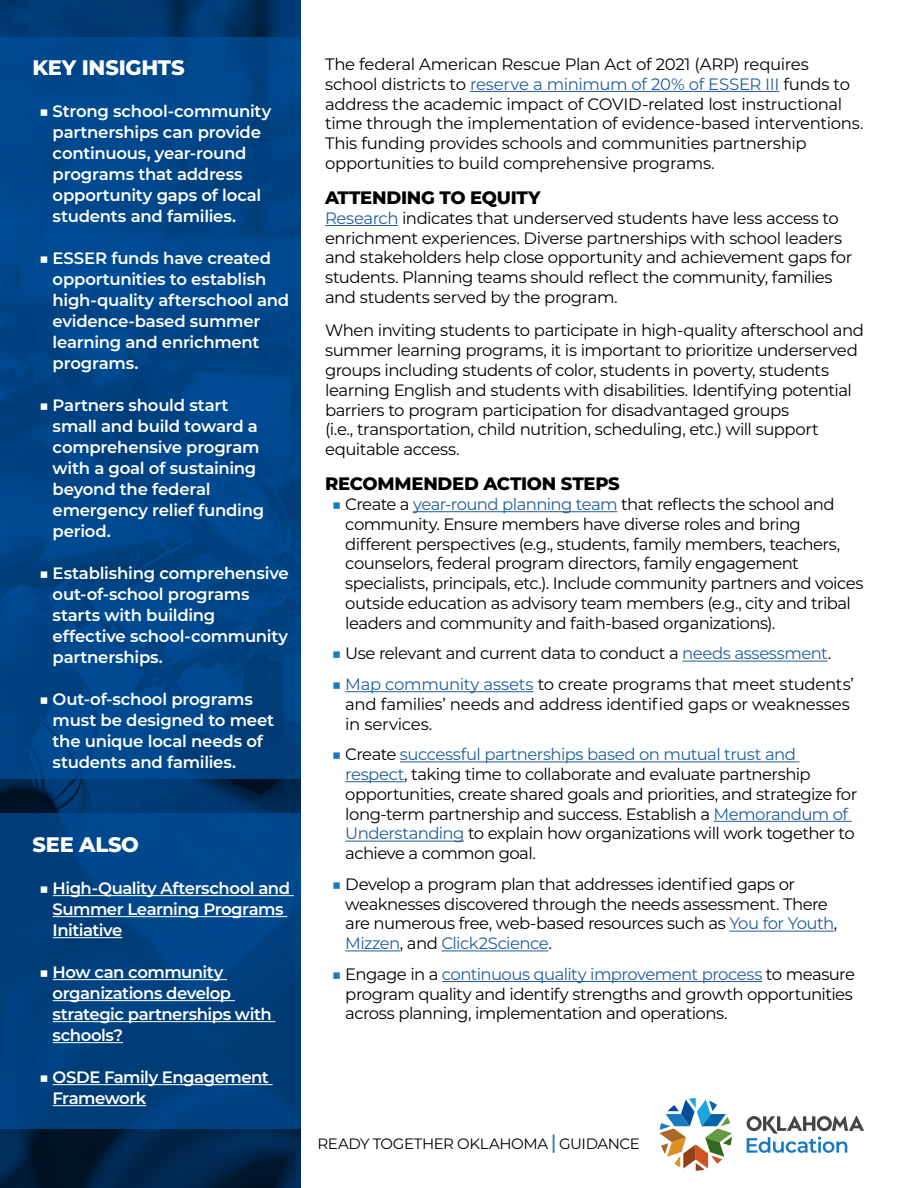
<style>
.page{position:relative;width:918px;height:1188px;background:#fff}
.page>*{position:absolute;margin:0;border:0;box-sizing:border-box;transform-origin:0 0}
.t1{font:800 21px "Montserrat";letter-spacing:-.01em;color:#fff}
.t2{font:800 18px "Montserrat";letter-spacing:-.015em;color:#000}
.Blue_Bullets_Black_t{font:16.5px/19.8px "Montserrat";letter-spacing:-.03em;color:#000}
.Bullets{font:600 16.5px/21px "Montserrat";letter-spacing:-.015em;color:#fff}
.t3{font:15px "Montserrat";letter-spacing:-.025em;color:#000}
.s1{font-weight:400}
.s2{color:#215e9e}
.s3{color:#177ac0}
.s4{font-weight:600;font-size:19.5px;color:#177ac0}
</style>
<div class="page">
<img style="left:0;top:0;width:300px;height:1188px">
<svg style="left:659px;top:1098px;width:73px;height:73px"></svg>
<svg style="left:747px;top:1116px;width:117px;height:37px"></svg>
<hr style="left:470px;top:91px;width:309px;height:1px;background:#215e9e">
<hr style="left:325px;top:225px;width:73px;height:1px;background:#215e9e">
<hr style="left:413px;top:511px;width:204px;height:1px;background:#215e9e">
<hr style="left:682px;top:661px;width:146px;height:1px;background:#215e9e">
<hr style="left:345px;top:691px;width:189px;height:1px;background:#215e9e">
<hr style="left:400px;top:762px;width:399px;height:1px;background:#215e9e">
<hr style="left:345px;top:781px;width:59px;height:1px;background:#215e9e">
<hr style="left:714px;top:821px;width:138px;height:1px;background:#215e9e">
<hr style="left:345px;top:841px;width:119px;height:1px;background:#215e9e">
<hr style="left:729px;top:931px;width:105px;height:1px;background:#215e9e">
<hr style="left:345px;top:951px;width:55px;height:1px;background:#215e9e">
<hr style="left:441px;top:951px;width:107px;height:1px;background:#215e9e">
<hr style="left:442px;top:981px;width:320px;height:1px;background:#215e9e">
<svg style="left:0;top:37px;width:300px;height:742px;background:#004588"></svg>
<svg style="left:0;top:813px;width:300px;height:316px;background:#004181"></svg>
<hr style="left:53px;top:895px;width:241px;height:1px;background:#fff">
<hr style="left:53px;top:916px;width:234px;height:1px;background:#fff">
<hr style="left:53px;top:937px;width:69px;height:1px;background:#fff">
<hr style="left:53px;top:979px;width:174px;height:1px;background:#fff">
<hr style="left:53px;top:1000px;width:182px;height:1px;background:#fff">
<hr style="left:53px;top:1021px;width:222px;height:1px;background:#fff">
<hr style="left:53px;top:1042px;width:70px;height:1px;background:#fff">
<hr style="left:53px;top:1084px;width:220px;height:1px;background:#fff">
<hr style="left:53px;top:1105px;width:93px;height:1px;background:#fff">
<h2 class="t1" style="left:32px;top:52px;width:154px">KEY INSIGHTS</h2>
<p class="Bullets" style="left:53px;top:100px;width:220px;text-indent:-13px"><span class="s1">■</span> Strong school-community partnerships can provide continuous, year-round programs that address opportunity gaps of local students and families.</p>
<p class="Bullets" style="left:53px;top:247px;width:238px;text-indent:-13px"><span class="s1">■</span> ESSER funds have created opportunities to establish high-quality afterschool and evidence-based summer learning and enrichment programs.</p>
<p class="Bullets" style="left:53px;top:394px;width:213px;text-indent:-13px"><span class="s1">■</span> Partners should start small and build toward a comprehensive program with a goal of sustaining beyond the federal emergency relief funding period.</p>
<p class="Bullets" style="left:53px;top:562px;width:238px;text-indent:-13px"><span class="s1">■</span> Establishing comprehensive out-of-school programs starts with building effective school-community partnerships.</p>
<p class="Bullets" style="left:53px;top:688px;width:223px;text-indent:-13px"><span class="s1">■</span> Out-of-school programs must be designed to meet the unique local needs of students and families.</p>
<h2 class="t1" style="left:32px;top:829px;width:108px">SEE ALSO</h2>
<p class="Bullets" style="left:53px;top:877px;width:239px;text-indent:-13px"><span class="s1">■</span> High-Quality Afterschool and<br>Summer Learning Programs<br>Initiative</p>
<p class="Bullets" style="left:53px;top:961px;width:221px;text-indent:-13px"><span class="s1">■</span> How can community organizations develop strategic partnerships with schools?</p>
<p class="Bullets" style="left:53px;top:1066px;width:218px;text-indent:-13px"><span class="s1">■</span> OSDE Family Engagement<br>Framework</p>
<p class="Blue_Bullets_Black_t" style="left:325px;top:54px;width:540px">The federal American Rescue Plan Act of 2021 (ARP) requires school districts to <span class="s2">reserve a minimum of 20% of ESSER III</span> funds to address the academic impact of COVID-related lost instructional time through the implementation of evidence-based interventions.<br>This funding provides schools and communities partnership opportunities to build comprehensive programs.</p>
<h2 class="t2" style="left:325px;top:184px;width:217px">ATTENDING TO EQUITY</h2>
<p class="Blue_Bullets_Black_t" style="left:325px;top:208px;width:529px"><span class="s2">Research</span> indicates that underserved students have less access to enrichment experiences. Diverse partnerships with school leaders and stakeholders help close opportunity and achievement gaps for students. Planning teams should reflect the community, families and students served by the program.</p>
<p class="Blue_Bullets_Black_t" style="left:325px;top:320px;width:540px">When inviting students to participate in high-quality afterschool and summer learning programs, it is important to prioritize underserved groups including students of color, students in poverty, students learning English and students with disabilities. Identifying potential barriers to program participation for disadvantaged groups<br>(i.e., transportation, child nutrition, scheduling, etc.) will support equitable access.</p>
<h2 class="t2" style="left:325px;top:471px;width:296px">RECOMMENDED ACTION STEPS</h2>
<p class="Blue_Bullets_Black_t" style="left:345px;top:494px;width:520px;text-indent:-14px"><span class="s3">■</span> Create a <span class="s2">year-round planning team</span> that reflects the school and community. Ensure members have diverse roles and bring different perspectives (e.g., students, family members, teachers, counselors, federal program directors, family engagement specialists, principals, etc.). Include community partners and voices outside education as advisory team members (e.g., city and tribal leaders and community and faith-based organizations).</p>
<p class="Blue_Bullets_Black_t" style="left:332px;top:643px;width:501px"><span class="s3">■</span> Use relevant and current data to conduct a <span class="s2">needs assessment</span>.</p>
<p class="Blue_Bullets_Black_t" style="left:345px;top:674px;width:510px;text-indent:-14px"><span class="s3">■</span> <span class="s2">Map community assets</span> to create programs that meet students’ and families’ needs and address identified gaps or weaknesses in services.</p>
<p class="Blue_Bullets_Black_t" style="left:345px;top:744px;width:514px;text-indent:-14px"><span class="s3">■</span> Create <span class="s2">successful partnerships based on mutual trust and respect</span>, taking time to collaborate and evaluate partnership opportunities, create shared goals and priorities, and strategize for long-term partnership and success. Establish a <span class="s2">Memorandum of Understanding</span> to explain how organizations will work together to achieve a common goal.</p>
<p class="Blue_Bullets_Black_t" style="left:345px;top:874px;width:494px;text-indent:-14px"><span class="s3">■</span> Develop a program plan that addresses identified gaps or weaknesses discovered through the needs assessment. There are numerous free, web-based resources such as <span class="s2">You for Youth</span>, <span class="s2">Mizzen</span>, and <span class="s2">Click2Science</span>.</p>
<p class="Blue_Bullets_Black_t" style="left:345px;top:964px;width:511px;text-indent:-14px"><span class="s3">■</span> Engage in a <span class="s2">continuous quality improvement process</span> to measure program quality and identify strengths and growth opportunities across planning, implementation and operations.</p>
<p class="t3" style="left:318px;top:1133px;width:324px">READY TOGETHER OKLAHOMA <span class="s4">|</span> GUIDANCE</p>
</div>
